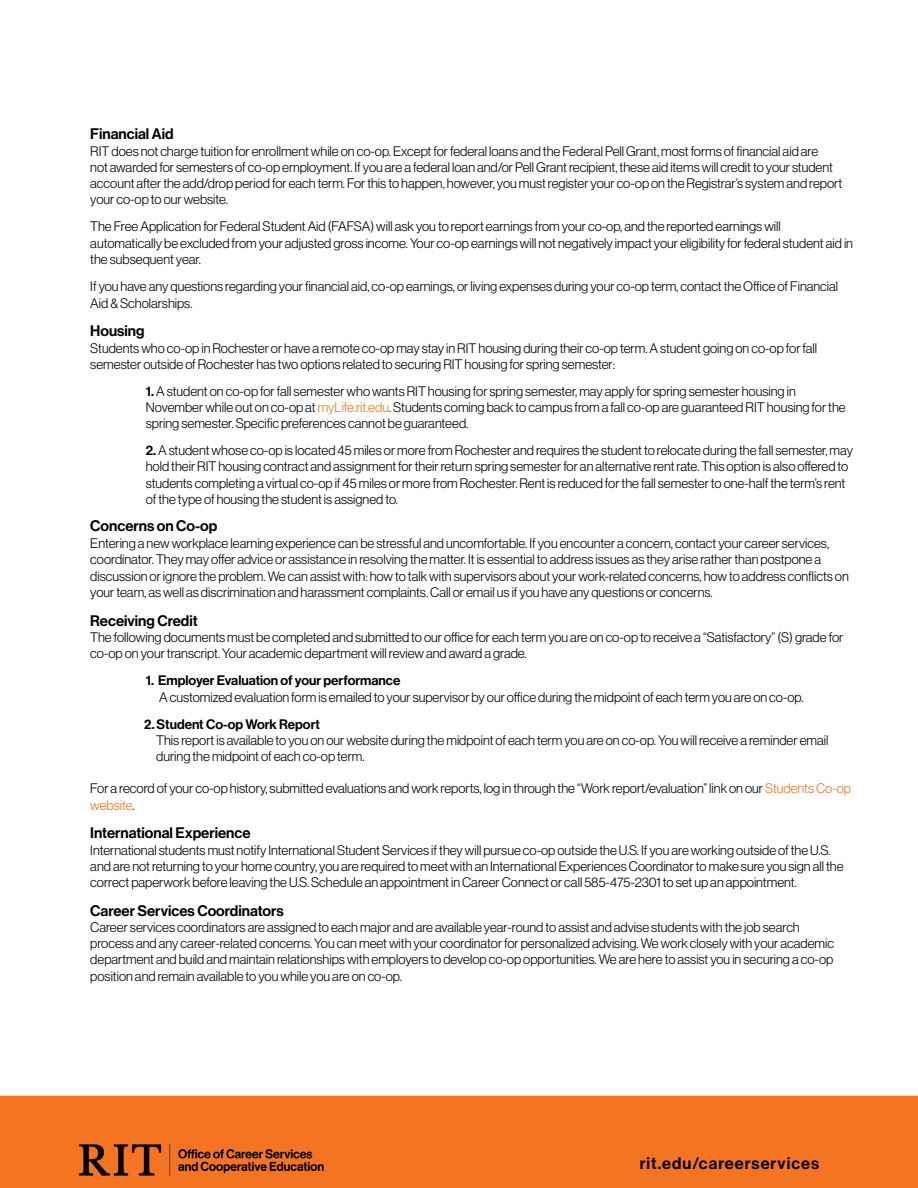
<style>
.page{position:relative;width:918px;height:1188px;background:#fff}
.page>*{position:absolute;margin:0;border:0;box-sizing:border-box;transform-origin:0 0}
.t1{font:16.5px "N Haas Grotesk DS Std 65 Md";letter-spacing:.06em;color:#000}
.t2{font:15px "N Haas Grotesk DS Std 65 Md";color:#000}
.t3{font:13.5px/16.2px "N Haas Grotesk DS Std 45 Lt";color:#000}
.t4{font:13.5px "N Haas Grotesk DS Std 65 Md";color:#000}
.s1{font-family:"N Haas Grotesk DS Std 65 Md"}
.s2{color:#f47421}
</style>
<div class="page">
<div style="left:1px;top:1096px;width:916px;height:91px;background:#f47421"></div>
<div style="left:0;top:1096px;width:918px;height:92px;border:2px solid #f47421"></div>
<img style="left:79px;top:1144px;width:245px;height:32px">
<p class="t2" style="left:90px;top:125px;width:85px">Financial Aid</p>
<p class="t3" style="left:90px;top:143px;width:753px">RIT does not charge tuition for enrollment while on co-op. Except for federal loans and the Federal Pell Grant, most forms of financial aid are<br>not awarded for semesters of co-op employment. If you are a federal loan and/or Pell Grant recipient, these aid items will credit to your student account after the add/drop period for each term. For this to happen, however, you must register your co-op on the Registrar’s system and report your co-op to our website.</p>
<p class="t3" style="left:90px;top:219px;width:764px">The Free Application for Federal Student Aid (FAFSA) will ask you to report earnings from your co-op, and the reported earnings will automatically be excluded from your adjusted gross income. Your co-op earnings will not negatively impact your eligibility for federal student aid in the subsequent year.</p>
<p class="t3" style="left:90px;top:278px;width:749px">If you have any questions regarding your financial aid, co-op earnings, or living expenses during your co-op term, contact the Office of Financial<br>Aid &amp; Scholarships.</p>
<p class="t2" style="left:90px;top:323px;width:56px">Housing</p>
<p class="t3" style="left:90px;top:340px;width:728px">Students who co-op in Rochester or have a remote co-op may stay in RIT housing during their co-op term. A student going on co-op for fall semester outside of Rochester has two options related to securing RIT housing for spring semester:</p>
<p class="t3" style="left:146px;top:383px;width:701px"><span class="s1">1.</span> A student on co-op for fall semester who wants RIT housing for spring semester, may apply for spring semester housing in<br>November while out on co-op at <span class="s2">myLife.rit.edu</span>. Students coming back to campus from a fall co-op are guaranteed RIT housing for the spring semester. Specific preferences cannot be guaranteed.</p>
<p class="t3" style="left:146px;top:442px;width:709px"><span class="s1">2.</span> A student whose co-op is located 45 miles or more from Rochester and requires the student to relocate during the fall semester, may hold their RIT housing contract and assignment for their return spring semester for an alternative rent rate. This option is also offered to students completing a virtual co-op if 45 miles or more from Rochester. Rent is reduced for the fall semester to one-half the term’s rent of the type of housing the student is assigned to.</p>
<p class="t2" style="left:90px;top:517px;width:129px">Concerns on Co-op</p>
<p class="t3" style="left:90px;top:535px;width:760px">Entering a new workplace learning experience can be stressful and uncomfortable. If you encounter a concern, contact your career services, coordinator. They may offer advice or assistance in resolving the matter. It is essential to address issues as they arise rather than postpone a discussion or ignore the problem. We can assist with: how to talk with supervisors about your work-related concerns, how to address conflicts on your team, as well as discrimination and harassment complaints. Call or email us if you have any questions or concerns.</p>
<p class="t2" style="left:90px;top:612px;width:109px">Receiving Credit</p>
<p class="t3" style="left:90px;top:629px;width:755px">The following documents must be completed and submitted to our office for each term you are on co-op to receive a “Satisfactory” (S) grade for co-op on your transcript. Your academic department will review and award a grade.</p>
<p class="t4" style="left:146px;top:673px;width:256px">1. Employer Evaluation of your performance</p>
<p class="t3" style="left:159px;top:689px;width:646px">A customized evaluation form is emailed to your supervisor by our office during the midpoint of each term you are on co-op.</p>
<p class="t4" style="left:144px;top:716px;width:177px">2.Student Co-op Work Report</p>
<p class="t3" style="left:156px;top:732px;width:674px">This report is available to you on our website during the midpoint of each term you are on co-op. You will receive a reminder email during the midpoint of each co-op term.</p>
<p class="t3" style="left:90px;top:781px;width:762px">For a record of your co-op history, submitted evaluations and work reports, log in through the “Work report/evaluation” link on our <span class="s2">Students Co-op website</span>.</p>
<p class="t2" style="left:90px;top:824px;width:162px">International Experience</p>
<p class="t3" style="left:90px;top:842px;width:755px">International students must notify International Student Services if they will pursue co-op outside the U.S. If you are working outside of the U.S. and are not returning to your home country, you are required to meet with an International Experiences Coordinator to make sure you sign all the correct paperwork before leaving the U.S. Schedule an appointment in Career Connect or call 585-475-2301 to set up an appointment.</p>
<p class="t2" style="left:90px;top:902px;width:195px">Career Services Coordinators</p>
<p class="t3" style="left:90px;top:919px;width:745px">Career services coordinators are assigned to each major and are available year-round to assist and advise students with the job search process and any career-related concerns. You can meet with your coordinator for personalized advising. We work closely with your academic department and build and maintain relationships with employers to develop co-op opportunities. We are here to assist you in securing a co-op position and remain available to you while you are on co-op.</p>
<p class="t1" style="left:640px;top:1154px;width:181px">rit.edu/careerservices</p>
</div>
